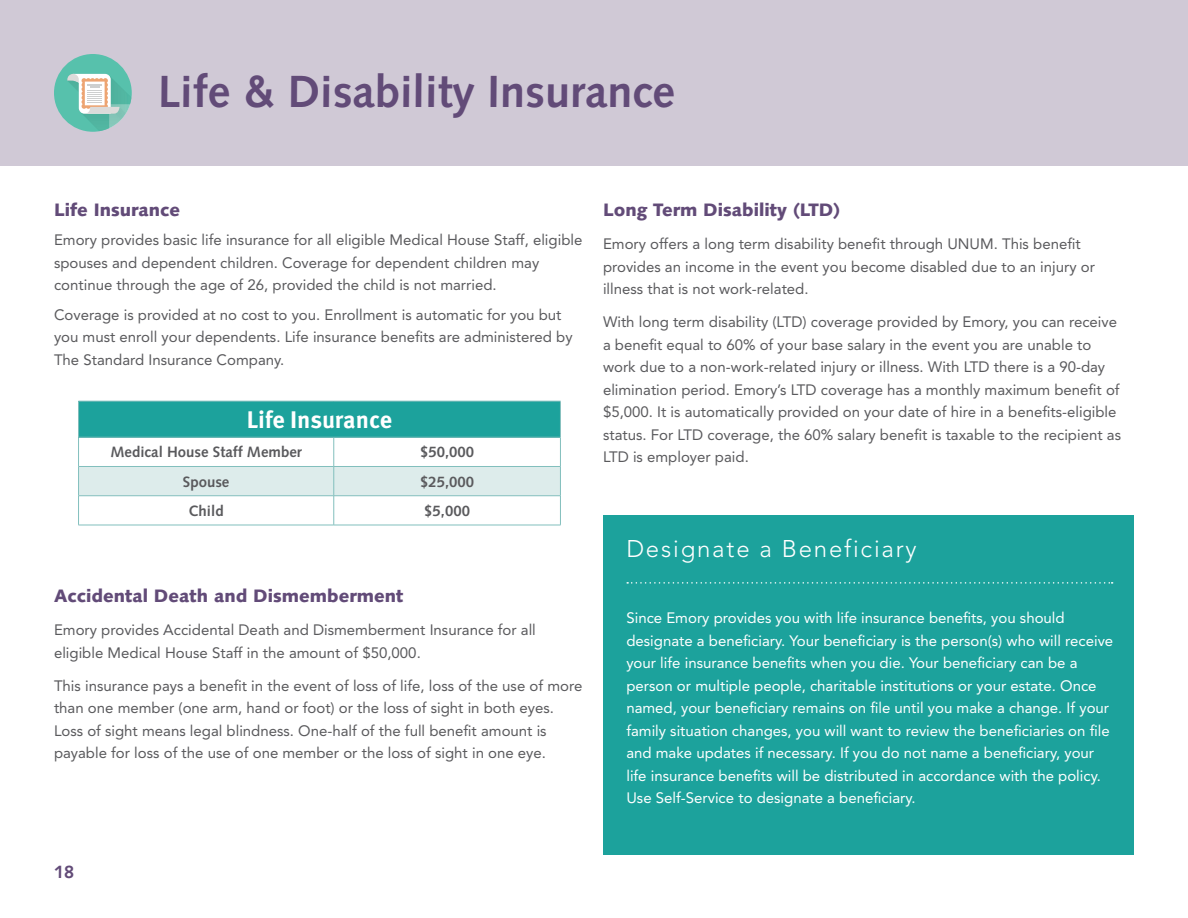
<style>
.page{position:relative;width:1188px;height:918px;background:#fff}
.page>*{position:absolute;margin:0;border:0;box-sizing:border-box;transform-origin:0 0}
.t1{font:700 45px "Syntax LT Std";color:#624b78}
.t2{font:300 24px "Avenir LT Std";letter-spacing:.075em;color:#fff}
.t3{font:700 24px "Meta OT";letter-spacing:-.005em;color:#fff}
.t4{font:900 18px "Syntax LT Std";color:#624b78}
.t5{font:700 18px "Syntax LT Std";color:#624b78}
.t6{font:15px/22.5px "Avenir LT Std";color:#5a5a5d}
.t7{font:15px/22.5px "Avenir LT Std";color:#fff}
.t8{font:700 15px "Syntax LT Std";color:#5a5a5d}
</style>
<div class="page">
<div style="left:79px;top:401px;width:481px;height:36px;background:#1ca29c"></div>
<hr style="left:78px;top:401px;width:256px;height:1px;background:#82bfbd">
<hr style="left:78px;top:401px;width:1px;height:36px;background:#82bfbd">
<hr style="left:334px;top:401px;width:227px;height:1px;background:#82bfbd">
<hr style="left:560px;top:401px;width:1px;height:36px;background:#82bfbd">
<svg style="left:78px;top:437px;width:483px;height:88px"></svg>
<hr style="left:78px;top:525px;width:256px;height:1px;background:#82bfbd">
<hr style="left:334px;top:525px;width:227px;height:1px;background:#82bfbd">
<div style="left:603px;top:515px;width:531px;height:339px;background:#1ca29c"></div>
<svg style="left:627px;top:582px;width:486px;height:2px"></svg>
<div style="left:0;top:0;width:1188px;height:165px;background:#d0c9d6"></div>
<div style="left:54px;top:54px;width:78px;height:78px;background:#57c1ac;border-radius:50%"></div>
<svg style="left:67px;top:74px;width:65px;height:58px"></svg>
<h1 class="t1" style="left:158px;top:65px;width:519px">Life &amp; Disability Insurance</h1>
<p class="t4" style="left:54px;top:199px;width:128px">Life Insurance</p>
<p class="t6" style="left:54px;top:229px;width:530px">Emory provides basic life insurance for all eligible Medical House Staff, eligible spouses and dependent children. Coverage for dependent children may continue through the age of 26, provided the child is not married.</p>
<p class="t6" style="left:54px;top:303px;width:520px">Coverage is provided at no cost to you. Enrollment is automatic for you but you must enroll your dependents. Life insurance benefits are administered by<br>The Standard Insurance Company.</p>
<h2 class="t3" style="left:247px;top:405px;width:147px">Life Insurance</h2>
<p class="t8" style="left:110px;top:443px;width:193px">Medical House Staff Member</p>
<p class="t8" style="left:420px;top:443px;width:56px">$50,000</p>
<p class="t8" style="left:183px;top:473px;width:48px">Spouse</p>
<p class="t8" style="left:420px;top:473px;width:56px">$25,000</p>
<p class="t8" style="left:189px;top:502px;width:37px">Child</p>
<p class="t8" style="left:424px;top:502px;width:47px">$5,000</p>
<p class="t4" style="left:54px;top:585px;width:351px">Accidental Death and Dismemberment</p>
<p class="t6" style="left:54px;top:619px;width:483px">Emory provides Accidental Death and Dismemberment Insurance for all eligible Medical House Staff in the amount of $50,000.</p>
<p class="t6" style="left:54px;top:674px;width:530px">This insurance pays a benefit in the event of loss of life, loss of the use of more than one member (one arm, hand or foot) or the loss of sight in both eyes.<br>Loss of sight means legal blindness. One-half of the full benefit amount is payable for loss of the use of one member or the loss of sight in one eye.</p>
<p class="t4" style="left:603px;top:199px;width:239px">Long Term Disability (LTD)</p>
<p class="t6" style="left:603px;top:233px;width:493px">Emory offers a long term disability benefit through UNUM. This benefit provides an income in the event you become disabled due to an injury or illness that is not work-related.</p>
<p class="t6" style="left:603px;top:311px;width:520px">With long term disability (LTD) coverage provided by Emory, you can receive a benefit equal to 60% of your base salary in the event you are unable to work due to a non-work-related injury or illness. With LTD there is a 90-day elimination period. Emory’s LTD coverage has a monthly maximum benefit of $5,000. It is automatically provided on your date of hire in a benefits-eligible status. For LTD coverage, the 60% salary benefit is taxable to the recipient as LTD is employer paid.</p>
<h2 class="t2" style="left:626px;top:535px;width:292px">Designate a Beneficiary</h2>
<p class="t7" style="left:626px;top:607px;width:488px">Since Emory provides you with life insurance benefits, you should designate a beneficiary. Your beneficiary is the person(s) who will receive your life insurance benefits when you die. Your beneficiary can be a person or multiple people, charitable institutions or your estate. Once named, your beneficiary remains on file until you make a change. If your family situation changes, you will want to review the beneficiaries on file and make updates if necessary. If you do not name a beneficiary, your life insurance benefits will be distributed in accordance with the policy.<br>Use Self-Service to designate a beneficiary.</p>
<p class="t5" style="left:54px;top:861px;width:22px">18</p>
</div>
